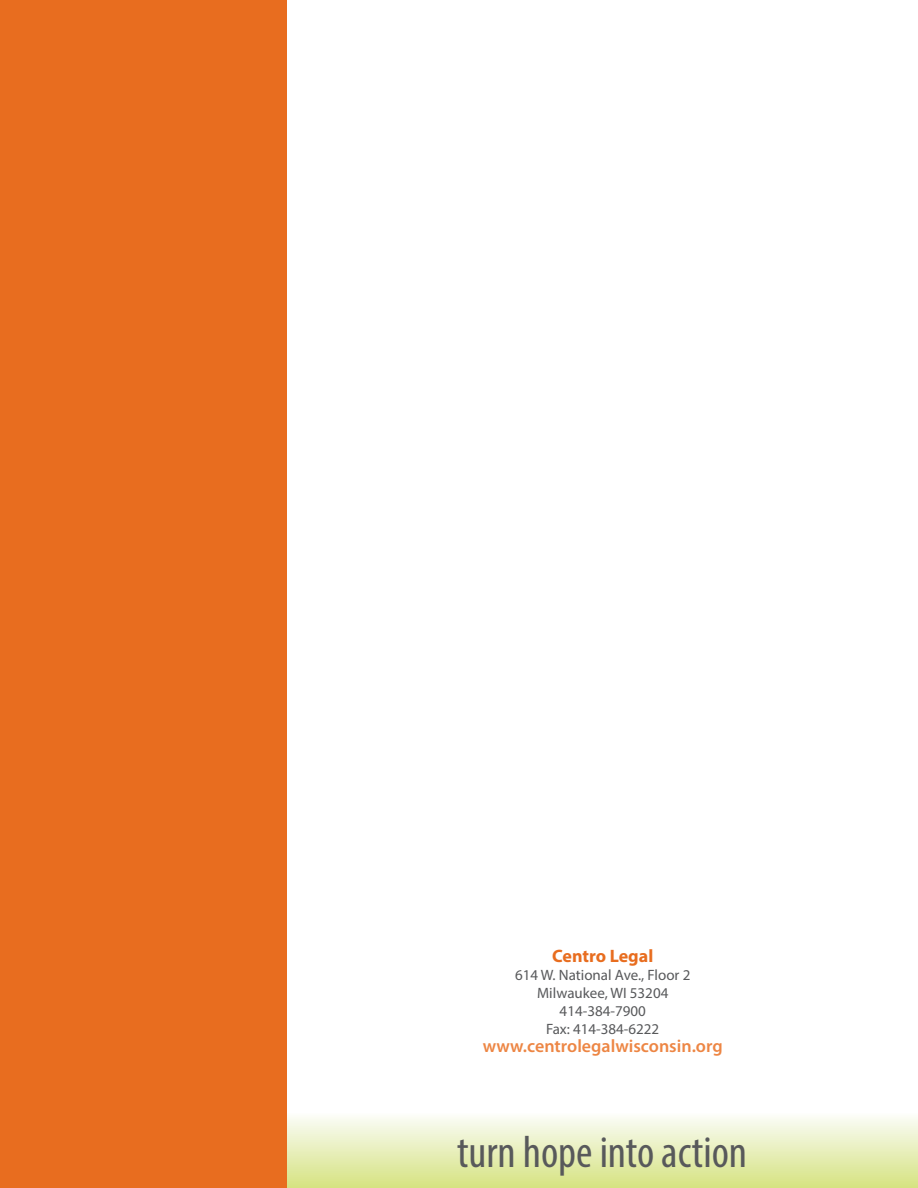
<style>
.page{position:relative;width:918px;height:1188px;background:#fff}
.page>*{position:absolute;margin:0;border:0;box-sizing:border-box;transform-origin:0 0}
.t1{font:condensed 45px "Myriad Pro";color:#58595b}
.t2{font:600 18px "Myriad Pro";color:#ed8644}
.t3{font:700 18px "Myriad Pro";color:#e86d1f}
.t4{font:15px/18px "Myriad Pro";color:#58595b;text-align:center}
</style>
<div class="page">
<div style="left:0;top:1112px;width:918px;height:76px;background:linear-gradient(to bottom,#fcfdfc,#d6e383)"></div>
<div style="left:0;top:0;width:287px;height:1188px;background:#e86d1f"></div>
<p class="t3" style="left:552px;top:944px;width:103px">Centro Legal</p>
<p class="t4" style="left:515px;top:966px;width:177px">614 W. National Ave., Floor 2<br>Milwaukee, WI 53204<br>414-384-7900<br>Fax: 414-384-6222</p>
<p class="t2" style="left:483px;top:1035px;width:241px">www.centrolegalwisconsin.org</p>
<h1 class="t1" style="left:457px;top:1125px;width:292px">turn hope into action</h1>
</div>
